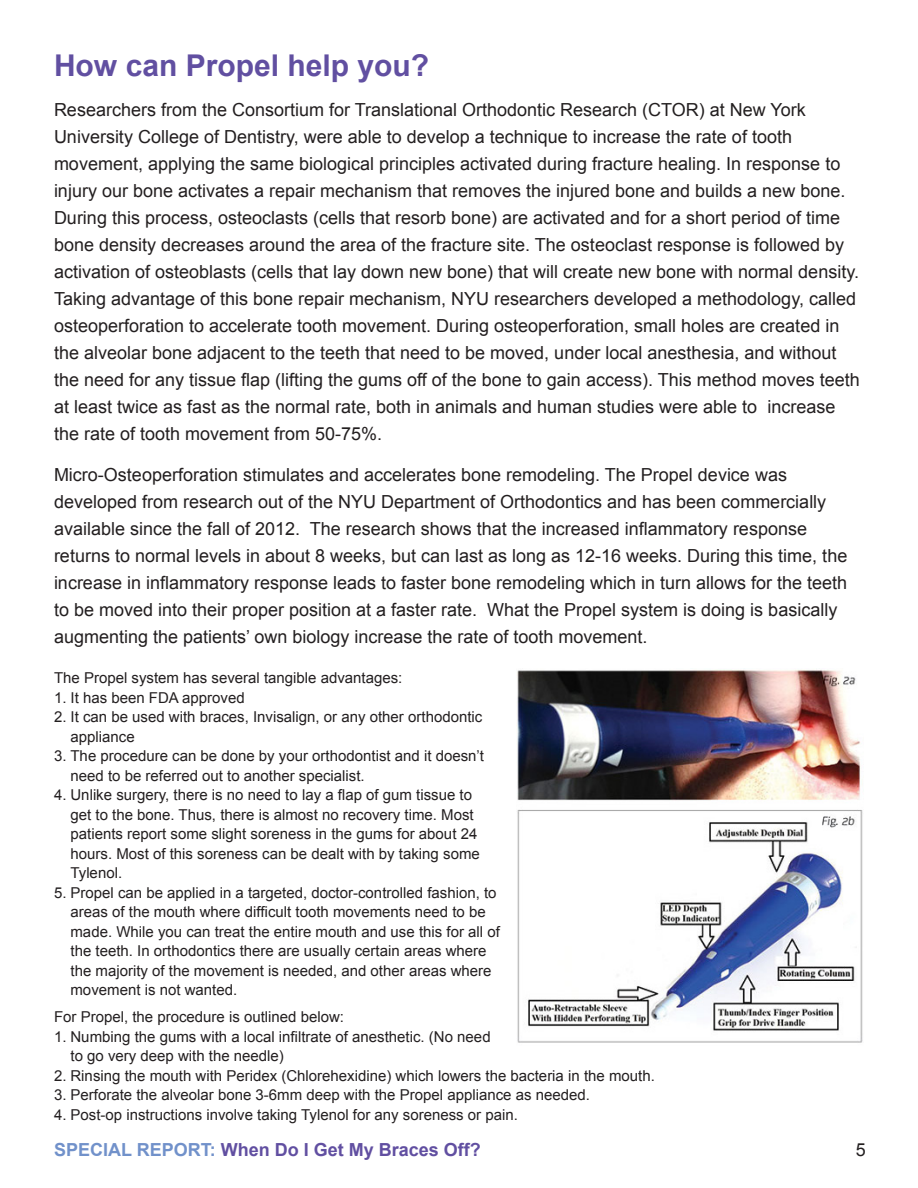
<style>
.page{position:relative;width:918px;height:1188px;background:#fff}
.page>*{position:absolute;margin:0;border:0;box-sizing:border-box;transform-origin:0 0}
.Paragraph_Style_1{font:700 30px "Arial";color:#614fa1}
.t1{font:18px/27px "Arial";color:#231f20}
.t2{font:700 18px "Arial";color:#614fa1}
.t3{font:15px/19.5px "Arial";color:#231f20}
.s1{color:#7191ca}
</style>
<div class="page">
<img style="left:516px;top:670px;width:347px;height:373px">
<p class="Paragraph_Style_1" style="left:54px;top:44px;width:377px">How can Propel help you?</p>
<p class="t1" style="left:54px;top:96px;width:807px">Researchers from the Consortium for Translational Orthodontic Research (CTOR) at New York University College of Dentistry, were able to develop a technique to increase the rate of tooth movement, applying the same biological principles activated during fracture healing. In response to injury our bone activates a repair mechanism that removes the injured bone and builds a new bone.<br>During this process, osteoclasts (cells that resorb bone) are activated and for a short period of time bone density decreases around the area of the fracture site. The osteoclast response is followed by activation of osteoblasts (cells that lay down new bone) that will create new bone with normal density.<br>Taking advantage of this bone repair mechanism, NYU researchers developed a methodology, called osteoperforation to accelerate tooth movement. During osteoperforation, small holes are created in the alveolar bone adjacent to the teeth that need to be moved, under local anesthesia, and without the need for any tissue flap (lifting the gums off of the bone to gain access). This method moves teeth at least twice as fast as the normal rate, both in animals and human studies were able to increase the rate of tooth movement from 50-75%.</p>
<p class="t1" style="left:54px;top:461px;width:795px">Micro-Osteoperforation stimulates and accelerates bone remodeling. The Propel device was developed from research out of the NYU Department of Orthodontics and has been commercially available since the fall of 2012. The research shows that the increased inflammatory response returns to normal levels in about 8 weeks, but can last as long as 12-16 weeks. During this time, the increase in inflammatory response leads to faster bone remodeling which in turn allows for the teeth to be moved into their proper position at a faster rate. What the Propel system is doing is basically augmenting the patients’ own biology increase the rate of tooth movement.</p>
<p class="t3" style="left:54px;top:668px;width:350px">The Propel system has several tangible advantages:</p>
<p class="t3" style="left:54px;top:688px;width:192px">1. It has been FDA approved</p>
<p class="t3" style="left:70px;top:707px;width:413px;text-indent:-16px">2. It can be used with braces, Invisalign, or any other orthodontic appliance</p>
<p class="t3" style="left:70px;top:746px;width:415px;text-indent:-16px">3. The procedure can be done by your orthodontist and it doesn’t need to be referred out to another specialist.</p>
<p class="t3" style="left:70px;top:785px;width:411px;text-indent:-16px">4. Unlike surgery, there is no need to lay a flap of gum tissue to get to the bone. Thus, there is almost no recovery time. Most patients report some slight soreness in the gums for about 24 hours. Most of this soreness can be dealt with by taking some Tylenol.</p>
<p class="t3" style="left:70px;top:883px;width:431px;text-indent:-16px">5. Propel can be applied in a targeted, doctor-controlled fashion, to areas of the mouth where difficult tooth movements need to be made. While you can treat the entire mouth and use this for all of the teeth. In orthodontics there are usually certain areas where the majority of the movement is needed, and other areas where movement is not wanted.</p>
<p class="t3" style="left:54px;top:1007px;width:292px">For Propel, the procedure is outlined below:</p>
<p class="t3" style="left:70px;top:1027px;width:422px;text-indent:-16px">1. Numbing the gums with a local infiltrate of anesthetic. (No need to go very deep with the needle)</p>
<p class="t3" style="left:54px;top:1066px;width:602px">2. Rinsing the mouth with Peridex (Chlorehexidine) which lowers the bacteria in the mouth.</p>
<p class="t3" style="left:54px;top:1085px;width:537px">3. Perforate the alveolar bone 3-6mm deep with the Propel appliance as needed.</p>
<p class="t3" style="left:54px;top:1105px;width:465px">4. Post-op instructions involve taking Tylenol for any soreness or pain.</p>
<p class="t2" style="left:54px;top:1137px;width:428px"><span class="s1">SPECIAL REPORT:</span> When Do I Get My Braces Off?</p>
<p class="t1" style="left:856px;top:1136px;width:12px">5</p>
</div>
